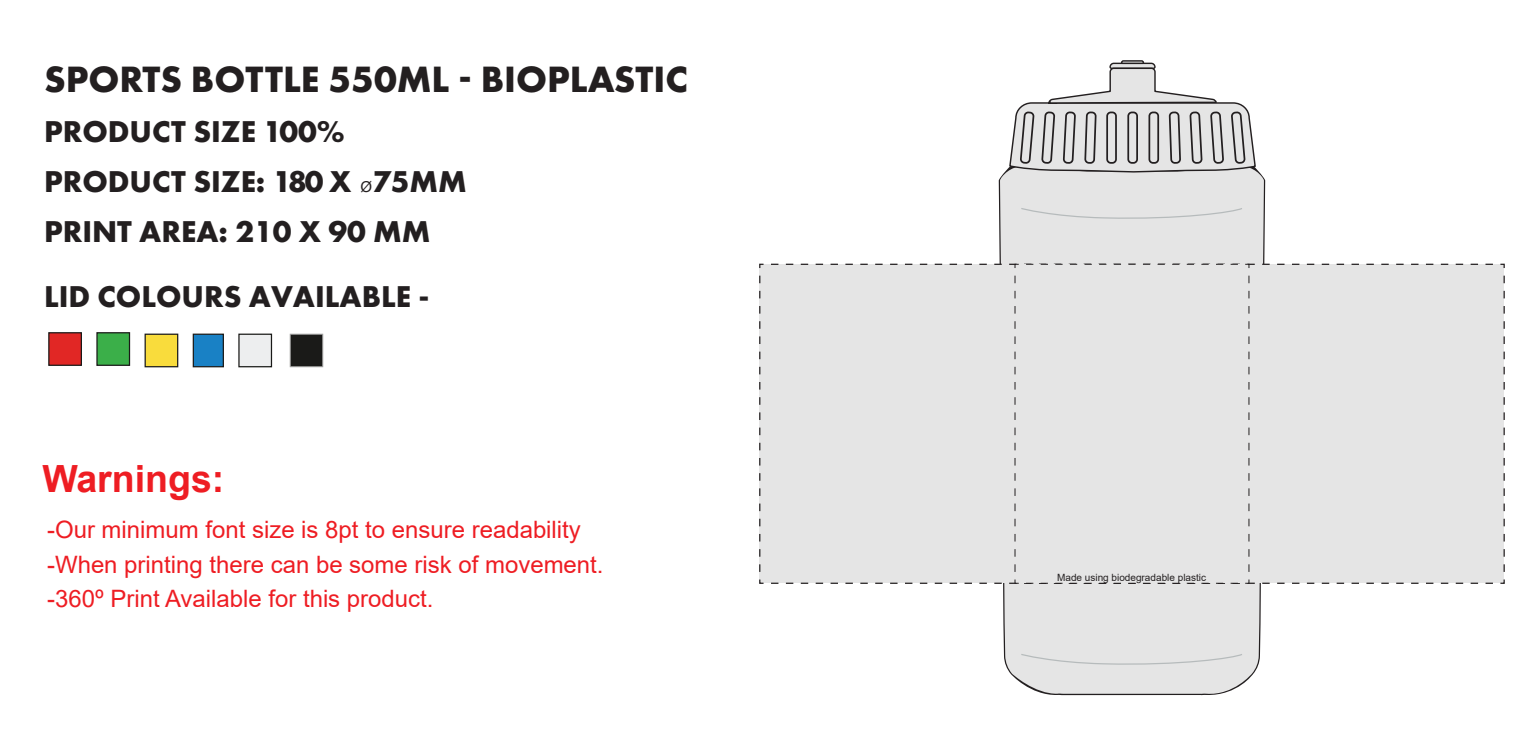
<style>
.page{position:relative;width:1532px;height:755px;background:#fff}
.page>*{position:absolute;margin:0;border:0;box-sizing:border-box;transform-origin:0 0}
.t1{font:700 38px "Futura PT";color:#231f20}
.t2{font:700 37.5px "Arial";color:#ee1d23}
.t3{font:700 31.25px/50px "Futura PT";color:#231f20}
.t4{font:24px/34.5px "Arial";color:#ee1d23}
.t5{font:10px "Arial";color:#231f20}
.s1{font-family:"Arial";font-weight:400;font-size:15px}
</style>
<div class="page">
<svg style="left:998px;top:168px;width:267px;height:528px;fill:#e5e5e5"></svg>
<div style="left:759px;top:263px;width:746px;height:321px;background:#e5e5e5"></div>
<div style="left:96px;top:332px;width:34px;height:34px;background:#3baf49;border:1px solid #1a1a18"></div>
<div style="left:145px;top:334px;width:33px;height:33px;background:#f9dc3c;border:1px solid #1a1a18"></div>
<div style="left:193px;top:334px;width:31px;height:33px;background:#1981c5;border:1px solid #1a1a18"></div>
<div style="left:238px;top:334px;width:34px;height:33px;background:#edeeef;border:1px solid #1a1a18"></div>
<div style="left:290px;top:334px;width:33px;height:33px;background:#1a1a18;border:1px solid #9d9d9c"></div>
<div style="left:48px;top:332px;width:34px;height:34px;background:#e12725;border:1px solid #1a1a18"></div>
<svg style="left:1008px;top:60px;width:248px;height:113px"></svg>
<h1 class="t1" style="left:44px;top:55px;width:645px">SPORTS BOTTLE 550ML BIOPLASTIC</h1>
<h3 class="t3" style="left:44px;top:105px;width:424px">PRODUCT SIZE 100%<br>PRODUCT SIZE: 180 X <span class="s1">Ø</span>75MM<br>PRINT AREA: 210 X 90 MM</h3>
<h3 class="t3" style="left:44px;top:271px;width:387px">LID COLOURS AVAILABLE -</h3>
<h2 class="t2" style="left:42px;top:453px;width:183px">Warnings:</h2>
<p class="t4" style="left:47px;top:513px;width:558px">-Our minimum font size is 8pt to ensure readability -When printing there can be some risk of movement. -360º Print Available for this product.</p>
<p class="t5" style="left:1057px;top:571px;width:150px">Made using biodegradable plastic</p>
</div>
